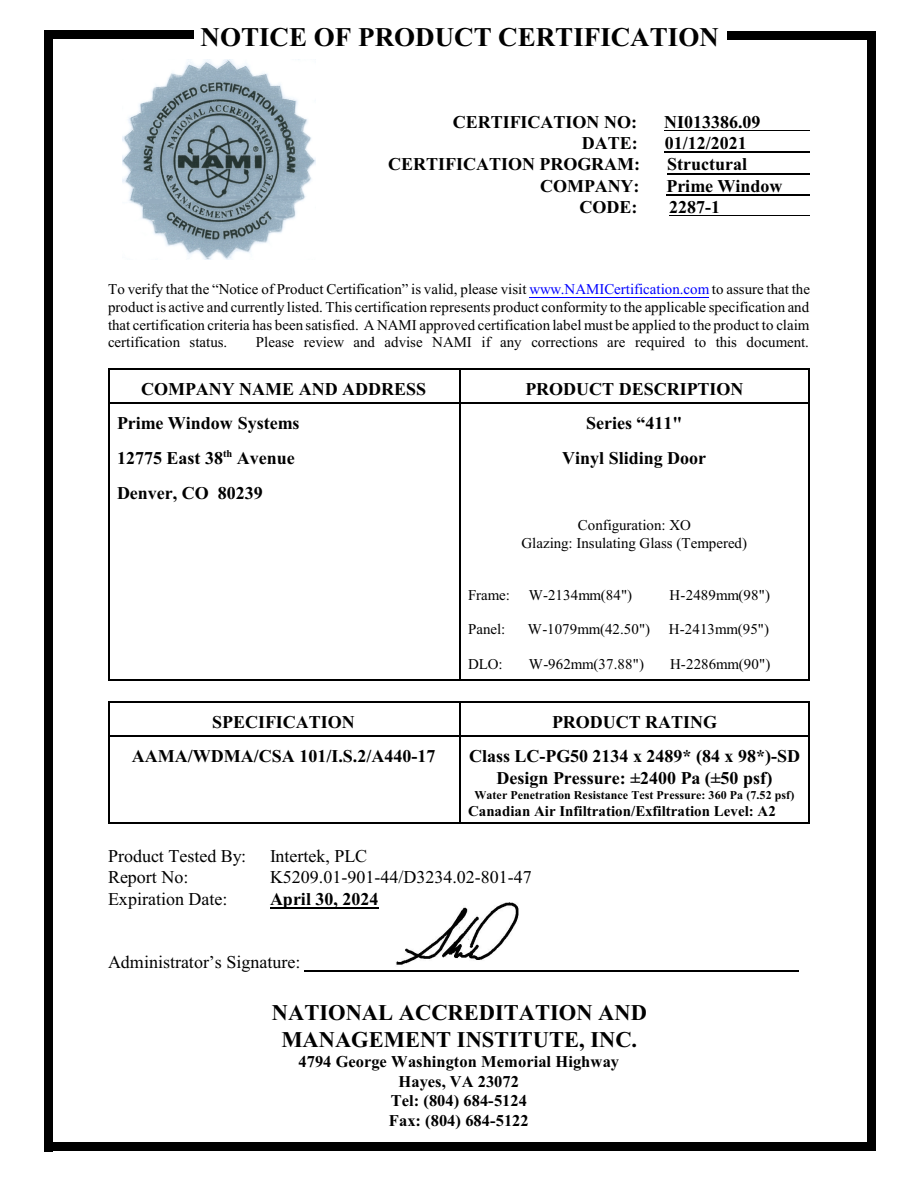
<style>
.page{position:relative;width:918px;height:1188px;background:#fff}
.page>*{position:absolute;margin:0;border:0;box-sizing:border-box;transform-origin:0 0}
.t1{font:700 27px "Times New Roman";color:#000}
.t2{font:700 22.5px/26.2px "Times New Roman";color:#000;text-align:center}
.t3{font:700 18px/21.3px "Times New Roman";color:#000;text-align:center}
.t4{font:18px "Times New Roman";color:#000}
.t5{font:700 16.5px/19.5px "Times New Roman";color:#000;text-align:center}
.t6{font:15px/17.7px "Times New Roman";color:#000;text-align:justify}
.t7{font:700 15px "Times New Roman";color:#000}
.t8{font:700 12px "Times New Roman";letter-spacing:.005em;color:#000}
.s1{color:#00f}
</style>
<div class="page">
<hr style="left:108px;top:369px;width:351px;height:1px;background:#000">
<hr style="left:108px;top:370px;width:1px;height:33px;background:#000">
<hr style="left:108px;top:402px;width:351px;height:1px;background:#000">
<hr style="left:809px;top:369px;width:1px;height:34px;background:#000">
<hr style="left:459px;top:369px;width:351px;height:1px;background:#000">
<hr style="left:459px;top:370px;width:1px;height:33px;background:#000">
<hr style="left:459px;top:402px;width:349px;height:1px;background:#000">
<hr style="left:108px;top:403px;width:1px;height:35px;background:#000">
<hr style="left:809px;top:403px;width:1px;height:35px;background:#000">
<hr style="left:459px;top:403px;width:1px;height:35px;background:#000">
<hr style="left:108px;top:438px;width:1px;height:34px;background:#000">
<hr style="left:809px;top:438px;width:1px;height:34px;background:#000">
<hr style="left:459px;top:438px;width:1px;height:34px;background:#000">
<hr style="left:108px;top:472px;width:1px;height:35px;background:#000">
<hr style="left:809px;top:472px;width:1px;height:35px;background:#000">
<hr style="left:459px;top:472px;width:1px;height:35px;background:#000">
<hr style="left:108px;top:507px;width:1px;height:70px;background:#000">
<hr style="left:809px;top:507px;width:1px;height:70px;background:#000">
<hr style="left:459px;top:507px;width:1px;height:70px;background:#000">
<hr style="left:108px;top:577px;width:1px;height:34px;background:#000">
<hr style="left:809px;top:577px;width:1px;height:34px;background:#000">
<hr style="left:459px;top:577px;width:1px;height:34px;background:#000">
<hr style="left:108px;top:611px;width:1px;height:35px;background:#000">
<hr style="left:809px;top:611px;width:1px;height:35px;background:#000">
<hr style="left:459px;top:611px;width:1px;height:35px;background:#000">
<hr style="left:108px;top:679px;width:351px;height:1px;background:#000">
<hr style="left:108px;top:646px;width:1px;height:33px;background:#000">
<hr style="left:809px;top:646px;width:1px;height:34px;background:#000">
<hr style="left:459px;top:679px;width:351px;height:1px;background:#000">
<hr style="left:459px;top:646px;width:1px;height:33px;background:#000">
<hr style="left:108px;top:702px;width:351px;height:1px;background:#000">
<hr style="left:108px;top:703px;width:1px;height:33px;background:#000">
<hr style="left:108px;top:735px;width:351px;height:1px;background:#000">
<hr style="left:809px;top:702px;width:1px;height:34px;background:#000">
<hr style="left:459px;top:702px;width:351px;height:1px;background:#000">
<hr style="left:459px;top:703px;width:1px;height:33px;background:#000">
<hr style="left:459px;top:735px;width:349px;height:1px;background:#000">
<hr style="left:108px;top:822px;width:351px;height:2px;background:#000">
<hr style="left:108px;top:736px;width:1px;height:86px;background:#000">
<hr style="left:809px;top:736px;width:1px;height:88px;background:#000">
<hr style="left:459px;top:822px;width:351px;height:2px;background:#000">
<hr style="left:459px;top:736px;width:1px;height:86px;background:#000">
<hr style="left:664px;top:130px;width:146px;height:1px;background:#000">
<hr style="left:665px;top:152px;width:145px;height:1px;background:#000">
<hr style="left:667px;top:173px;width:143px;height:1px;background:#000">
<hr style="left:667px;top:194px;width:143px;height:1px;background:#000">
<hr style="left:669px;top:215px;width:141px;height:1px;background:#000">
<hr style="left:530px;top:297px;width:179px;height:1px;background:#00f">
<hr style="left:270px;top:907px;width:109px;height:1px;background:#000">
<div style="left:867px;top:32px;width:8px;height:1119px;background:#000"></div>
<div style="left:728px;top:32px;width:147px;height:8px;background:#000"></div>
<div style="left:44px;top:31px;width:9px;height:1120px;background:#000"></div>
<div style="left:44px;top:30px;width:150px;height:9px;background:#000"></div>
<hr style="left:304px;top:970px;width:495px;height:2px;background:#000">
<div style="left:44px;top:1142px;width:831px;height:9px;background:#000"></div>
<img style="left:122px;top:60px;width:194px;height:199px">
<img style="left:396px;top:902px;width:123px;height:63px">
<h1 class="t1" style="left:201px;top:28px;width:520px">NOTICE OF PRODUCT CERTIFICATION</h1>
<p class="t3" style="left:453px;top:113px;width:186px">CERTIFICATION NO:</p>
<p class="t3" style="left:664px;top:113px;width:98px">NI013386.09</p>
<p class="t3" style="left:582px;top:134px;width:57px">DATE:</p>
<p class="t3" style="left:665px;top:134px;width:84px">01/12/2021</p>
<p class="t3" style="left:388px;top:155px;width:254px">CERTIFICATION PROGRAM:</p>
<p class="t3" style="left:667px;top:155px;width:81px">Structural</p>
<p class="t3" style="left:540px;top:177px;width:101px">COMPANY:</p>
<p class="t3" style="left:667px;top:177px;width:117px">Prime Window</p>
<p class="t3" style="left:580px;top:198px;width:59px">CODE:</p>
<p class="t3" style="left:669px;top:198px;width:52px">2287-1</p>
<p class="t6" style="left:108px;top:282px;width:703px">To verify that the “Notice of Product Certification” is valid, please visit <span class="s1">www.NAMICertification.com</span> to assure that the product is active and currently listed. This certification represents product conformity to the applicable specification and that certification criteria has been satisfied. A NAMI approved certification label must be applied to the product to claim certification status.</p>
<p class="t6" style="left:256px;top:335px;width:555px">Please review and advise NAMI if any corrections are required to this document.</p>
<p class="t3" style="left:141px;top:380px;width:287px">COMPANY NAME AND ADDRESS</p>
<p class="t3" style="left:525px;top:380px;width:220px">PRODUCT DESCRIPTION</p>
<p class="t3" style="left:117px;top:415px;width:184px">Prime Window Systems</p>
<p class="t3" style="left:586px;top:415px;width:98px">Series “411"</p>
<p class="t3" style="left:117px;top:449px;width:179px">12775 East 38<sup>th</sup> Avenue</p>
<p class="t3" style="left:562px;top:449px;width:146px">Vinyl Sliding Door</p>
<p class="t3" style="left:117px;top:484px;width:147px">Denver, CO 80239</p>
<p class="t6" style="left:521px;top:517px;width:227px;text-align:center">Configuration: XO<br>Glazing: Insulating Glass (Tempered)</p>
<p class="t6" style="left:468px;top:587px;width:166px">Frame: W-2134mm(84")</p>
<p class="t6" style="left:670px;top:587px;width:102px">H-2489mm(98")</p>
<p class="t6" style="left:468px;top:622px;width:39px">Panel:</p>
<p class="t6" style="left:528px;top:622px;width:124px">W-1079mm(42.50")</p>
<p class="t6" style="left:669px;top:622px;width:102px">H-2413mm(95")</p>
<p class="t6" style="left:468px;top:656px;width:36px">DLO:</p>
<p class="t6" style="left:529px;top:656px;width:117px">W-962mm(37.88")</p>
<p class="t6" style="left:670px;top:656px;width:102px">H-2286mm(90")</p>
<p class="t3" style="left:212px;top:713px;width:144px">SPECIFICATION</p>
<p class="t3" style="left:552px;top:713px;width:167px">PRODUCT RATING</p>
<p class="t3" style="left:132px;top:748px;width:305px">AAMA/WDMA/CSA 101/I.S.2/A440-17</p>
<p class="t3" style="left:469px;top:748px;width:333px">Class LC-PG50 2134 x 2489* (84 x 98*)-SD<br>Design Pressure: ±2400 Pa (±50 psf)</p>
<p class="t8" style="left:475px;top:791px;width:321px">Water Penetration Resistance Test Pressure: 360 Pa (7.52 psf)</p>
<p class="t7" style="left:468px;top:806px;width:309px">Canadian Air Infiltration/Exfiltration Level: A2</p>
<p class="t4" style="left:108px;top:849px;width:140px">Product Tested By:</p>
<p class="t4" style="left:270px;top:849px;width:99px">Intertek, PLC</p>
<p class="t4" style="left:108px;top:871px;width:82px">Report No:</p>
<p class="t4" style="left:270px;top:871px;width:263px">K5209.01-901-44/D3234.02-801-47</p>
<p class="t4" style="left:108px;top:892px;width:121px">Expiration Date:</p>
<p class="t3" style="left:270px;top:890px;width:110px">April 30, 2024</p>
<p class="t4" style="left:108px;top:956px;width:194px">Administrator’s Signature:</p>
<h2 class="t2" style="left:272px;top:1002px;width:376px">NATIONAL ACCREDITATION AND<br>MANAGEMENT INSTITUTE, INC.</h2>
<p class="t5" style="left:299px;top:1054px;width:322px">4794 George Washington Memorial Highway<br>Hayes, VA 23072<br>Tel: (804) 684-5124<br>Fax: (804) 684-5122</p>
</div>
